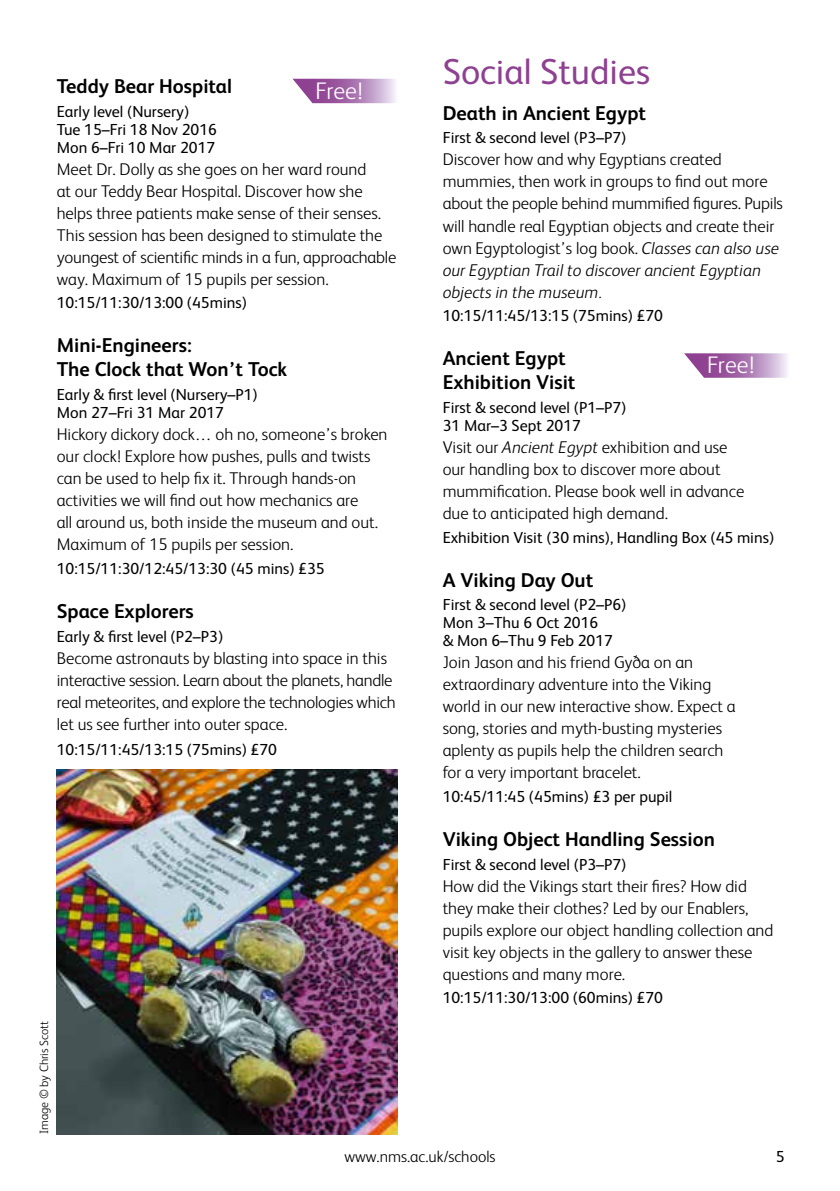
<style>
.page{position:relative;width:840px;height:1191px;background:#fff}
.page>*{position:absolute;margin:0;border:0;box-sizing:border-box;transform-origin:0 0}
.t1{font:36px "FS Albert";color:#8e4091}
.t2{font:300 24px "FS Albert";color:#fff}
.t3{font:700 20px/24px "FS Albert";color:#000}
.t4{font:300 17px/22px "FS Albert";color:#000}
.t5{font:16px/18px "FS Albert";color:#000}
.t6{font:300 16px "FS Albert";color:#000}
.t7{font:300 12px "FS Albert";color:#000}
.s1{font-style:italic}
</style>
<div class="page">
<img style="left:57px;top:770px;width:340px;height:364px">
<svg style="left:293px;top:79px;width:103px;height:24px;background:#b586ba"></svg>
<svg style="left:684px;top:353px;width:103px;height:25px;background:#b688bb"></svg>
<p class="t3" style="left:57px;top:73px;width:177px">Teddy Bear Hospital</p>
<p class="t5" style="left:57px;top:101px;width:162px">Early level (Nursery)<br>Tue 15–Fri 18 Nov 2016<br>Mon 6–Fri 10 Mar 2017</p>
<p class="t4" style="left:57px;top:157px;width:341px">Meet Dr. Dolly as she goes on her ward round<br>at our Teddy Bear Hospital. Discover how she helps three patients make sense of their senses.<br>This session has been designed to stimulate the youngest of scientific minds in a fun, approachable way. Maximum of 15 pupils per session.</p>
<p class="t5" style="left:57px;top:293px;width:191px">10:15/11:30/13:00 (45mins)</p>
<p class="t3" style="left:57px;top:333px;width:232px">Mini-Engineers:<br>The Clock that Won’t Tock</p>
<p class="t5" style="left:57px;top:385px;width:202px">Early &amp; first level (Nursery–P1)<br>Mon 27–Fri 31 Mar 2017</p>
<p class="t4" style="left:57px;top:422px;width:332px">Hickory dickory dock… oh no, someone’s broken our clock! Explore how pushes, pulls and twists can be used to help fix it. Through hands-on activities we will find out how mechanics are<br>all around us, both inside the museum and out.<br>Maximum of 15 pupils per session.</p>
<p class="t5" style="left:57px;top:558px;width:269px">10:15/11:30/12:45/13:30 (45 mins) £35</p>
<p class="t3" style="left:57px;top:598px;width:138px">Space Explorers</p>
<p class="t5" style="left:57px;top:626px;width:168px">Early &amp; first level (P2–P3)</p>
<p class="t4" style="left:57px;top:646px;width:340px">Become astronauts by blasting into space in this interactive session. Learn about the planets, handle real meteorites, and explore the technologies which let us see further into outer space.</p>
<p class="t5" style="left:57px;top:740px;width:222px">10:15/11:45/13:15 (75mins) £70</p>
<h2 class="t2" style="left:315px;top:75px;width:49px">Free!</h2>
<p class="t7" style="left:36px;top:1134px;width:115px;rotate:-90deg">Image © by Chris Scott</p>
<h1 class="t1" style="left:442px;top:48px;width:209px">Social Studies</h1>
<p class="t3" style="left:442px;top:100px;width:205px">Death in Ancient Egypt</p>
<p class="t5" style="left:442px;top:128px;width:185px">First &amp; second level (P3–P7)</p>
<p class="t4" style="left:442px;top:148px;width:341px">Discover how and why Egyptians created mummies, then work in groups to find out more about the people behind mummified figures. Pupils will handle real Egyptian objects and create their own Egyptologist’s log book. <span class="s1">Classes can also use our Egyptian Trail to discover ancient Egyptian objects in the museum.</span></p>
<p class="t5" style="left:442px;top:306px;width:222px">10:15/11:45/13:15 (75mins) £70</p>
<p class="t3" style="left:442px;top:345px;width:134px">Ancient Egypt<br>Exhibition Visit</p>
<p class="t5" style="left:442px;top:397px;width:185px">First &amp; second level (P1–P7)<br>31 Mar–3 Sept 2017</p>
<p class="t4" style="left:442px;top:435px;width:303px">Visit our <span class="s1">Ancient Egypt</span> exhibition and use our handling box to discover more about mummification. Please book well in advance due to anticipated high demand.</p>
<p class="t5" style="left:442px;top:527px;width:333px">Exhibition Visit (30 mins), Handling Box (45 mins)</p>
<p class="t3" style="left:442px;top:567px;width:152px">A Viking Day Out</p>
<p class="t5" style="left:442px;top:595px;width:185px">First &amp; second level (P2–P6)<br>Mon 3–Thu 6 Oct 2016<br>&amp; Mon 6–Thu 9 Feb 2017</p>
<p class="t4" style="left:442px;top:650px;width:294px">Join Jason and his friend Gyða on an extraordinary adventure into the Viking world in our new interactive show. Expect a song, stories and myth-busting mysteries aplenty as pupils help the children search for a very important bracelet.</p>
<p class="t5" style="left:442px;top:786px;width:231px">10:45/11:45 (45mins) £3 per pupil</p>
<p class="t3" style="left:442px;top:826px;width:273px">Viking Object Handling Session</p>
<p class="t5" style="left:442px;top:854px;width:185px">First &amp; second level (P3–P7)</p>
<p class="t4" style="left:442px;top:874px;width:332px">How did the Vikings start their fires? How did they make their clothes? Led by our Enablers, pupils explore our object handling collection and visit key objects in the gallery to answer these questions and many more.</p>
<p class="t5" style="left:442px;top:988px;width:222px">10:15/11:30/13:00 (60mins) £70</p>
<h2 class="t2" style="left:706px;top:349px;width:49px">Free!</h2>
<p class="t6" style="left:344px;top:1146px;width:153px">www.nms.ac.uk/schools</p>
<p class="t5" style="left:775px;top:1146px;width:10px">5</p>
</div>
